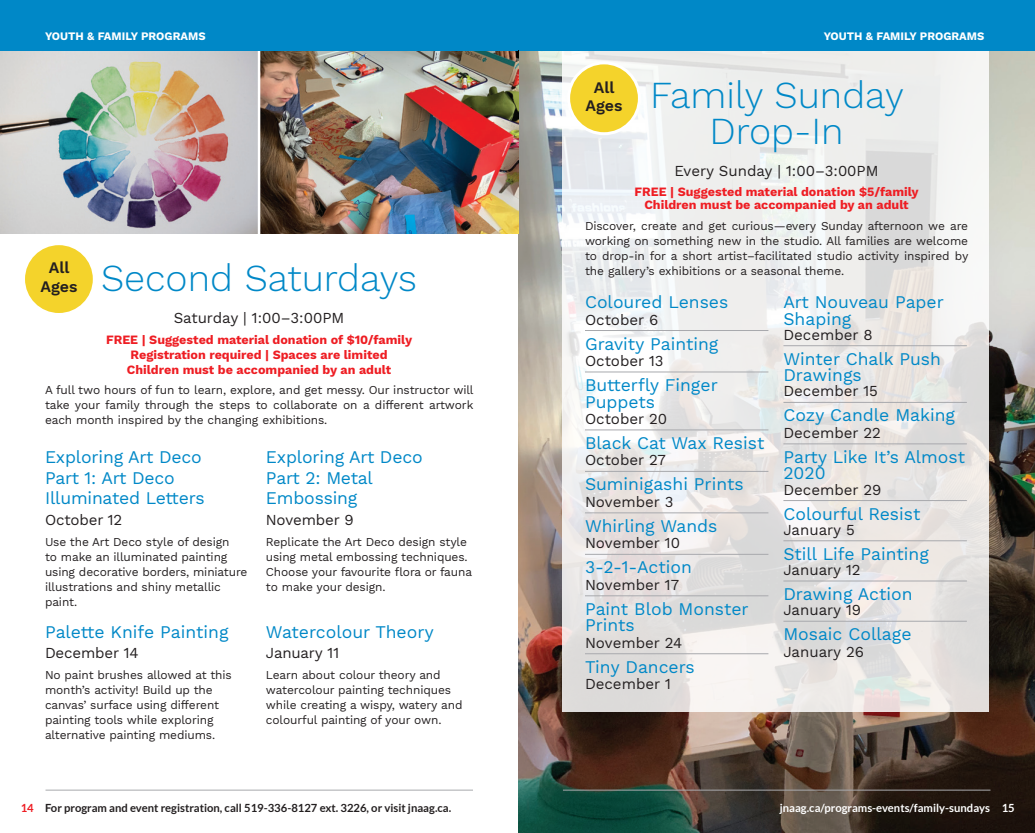
<style>
.page{position:relative;width:1035px;height:833px;background:#fff}
.page>*{position:absolute;margin:0;border:0;box-sizing:border-box;transform-origin:0 0}
.t1{font:300 37.5px/36.1px "Work Sans";color:#0088c7;text-align:center}
.t2{font:17.5px/16.5px "Work Sans";color:#0088c7}
.t3{font:600 15.75px/18.8px "Work Sans";color:#231f20;text-align:center}
.t4{font:15px "Work Sans";color:#231f20}
.t5{font:700 12.5px/15px "Work Sans";color:#ee1d23;text-align:center}
.t6{font:11.88px/15px "Work Sans";letter-spacing:-.01em;color:#231f20}
.t7{font:700 11.25px "Lato";color:#231f20}
.t8{font:700 11.25px "Lato";color:#fff}
.t9{font:700 11.25px "Work Sans";color:#fff}
.s1{color:#ee1d23}
</style>
<div class="page">
<img style="left:518px;top:51px;width:517px;height:781px">
<svg style="left:562px;top:51px;width:427px;height:660px"></svg>
<hr style="left:46px;top:789px;width:427px;height:1px;background:#a8a9ad">
<hr style="left:585px;top:330px;width:183px;height:1px;background:#a8a9ad">
<hr style="left:585px;top:371px;width:183px;height:1px;background:#a8a9ad">
<hr style="left:585px;top:429px;width:183px;height:1px;background:#a8a9ad">
<hr style="left:585px;top:471px;width:183px;height:1px;background:#a8a9ad">
<hr style="left:585px;top:512px;width:183px;height:1px;background:#a8a9ad">
<hr style="left:585px;top:554px;width:183px;height:1px;background:#a8a9ad">
<hr style="left:585px;top:595px;width:183px;height:1px;background:#a8a9ad">
<hr style="left:585px;top:653px;width:183px;height:1px;background:#a8a9ad">
<hr style="left:783px;top:345px;width:184px;height:1px;background:#a8a9ad">
<hr style="left:783px;top:402px;width:184px;height:1px;background:#a8a9ad">
<hr style="left:783px;top:443px;width:184px;height:1px;background:#a8a9ad">
<hr style="left:783px;top:500px;width:184px;height:1px;background:#a8a9ad">
<hr style="left:783px;top:540px;width:184px;height:1px;background:#a8a9ad">
<hr style="left:783px;top:580px;width:184px;height:1px;background:#a8a9ad">
<hr style="left:783px;top:621px;width:184px;height:1px;background:#a8a9ad">
<div style="left:569px;top:63px;width:70px;height:71px;background:#f4d32b;border-radius:50%"></div>
<div style="left:567px;top:61px;width:74px;height:74px;border:3px solid #fff;border-radius:50%"></div>
<div style="left:518px;top:0;width:517px;height:51px;background:#0088c7"></div>
<hr style="left:563px;top:789px;width:428px;height:1px;background:#a8a9ad">
<div style="left:24px;top:243px;width:70px;height:71px;background:#f4d32b;border-radius:50%"></div>
<div style="left:22px;top:242px;width:74px;height:74px;border:3px solid #fff;border-radius:50%"></div>
<img style="left:0;top:51px;width:518px;height:183px">
<hr style="left:258px;top:48px;width:2px;height:191px;background:#fff">
<div style="left:0;top:0;width:518px;height:51px;background:#0088c7"></div>
<p class="t9" style="left:45px;top:29px;width:162px">YOUTH &amp; FAMILY PROGRAMS</p>
<h3 class="t3" style="left:40px;top:259px;width:39px">All<br>Ages</h3>
<h1 class="t1" style="left:101px;top:262px;width:318px">Second Saturdays</h1>
<p class="t4" style="left:174px;top:309px;width:172px">Saturday | 1:00–3:00PM</p>
<p class="t5" style="left:106px;top:332px;width:308px">FREE | Suggested material donation of $10/family<br>Registration required | Spaces are limited<br>Children must be accompanied by an adult</p>
<p class="t6" style="left:45px;top:383px;width:430px;text-align:justify">A full two hours of fun to learn, explore, and get messy. Our instructor will take your family through the steps to collaborate on a different artwork each month inspired by the changing exhibitions.</p>
<h2 class="t2" style="left:45px;top:447px;width:161px;line-height:20.6px">Exploring Art Deco<br>Part 1: Art Deco<br>Illuminated Letters</h2>
<p class="t4" style="left:45px;top:511px;width:79px">October 12</p>
<p class="t6" style="left:45px;top:534px;width:204px">Use the Art Deco style of design<br>to make an illuminated painting using decorative borders, miniature illustrations and shiny metallic paint.</p>
<h2 class="t2" style="left:45px;top:624px;width:185px">Palette Knife Painting</h2>
<p class="t4" style="left:45px;top:644px;width:95px">December 14</p>
<p class="t6" style="left:45px;top:667px;width:188px">No paint brushes allowed at this month’s activity! Build up the canvas’ surface using different painting tools while exploring alternative painting mediums.</p>
<h2 class="t2" style="left:266px;top:447px;width:158px;line-height:20.6px">Exploring Art Deco<br>Part 2: Metal<br>Embossing</h2>
<p class="t4" style="left:266px;top:511px;width:89px">November 9</p>
<p class="t6" style="left:266px;top:534px;width:208px">Replicate the Art Deco design style using metal embossing techniques.<br>Choose your favourite flora or fauna to make your design.</p>
<h2 class="t2" style="left:266px;top:624px;width:169px">Watercolour Theory</h2>
<p class="t4" style="left:266px;top:644px;width:75px">January 11</p>
<p class="t6" style="left:266px;top:668px;width:198px">Learn about colour theory and watercolour painting techniques while creating a wispy, watery and colourful painting of your own.</p>
<p class="t7" style="left:21px;top:801px;width:432px"><span class="s1">14</span> For program and event registration, call 519-336-8127 ext. 3226, or visit jnaag.ca.</p>
<p class="t9" style="left:824px;top:29px;width:162px">YOUTH &amp; FAMILY PROGRAMS</p>
<h1 class="t1" style="left:650px;top:79px;width:255px">Family Sunday<br>Drop-In</h1>
<p class="t4" style="left:675px;top:162px;width:206px">Every Sunday | 1:00–3:00PM</p>
<p class="t5" style="left:635px;top:185px;width:286px;line-height:13.8px">FREE | Suggested material donation $5/family<br>Children must be accompanied by an adult</p>
<p class="t6" style="left:585px;top:219px;width:385px;text-align:justify">Discover, create and get curious—every Sunday afternoon we are working on something new in the studio. All families are welcome to drop-in for a short artist–facilitated studio activity inspired by the gallery’s exhibitions or a seasonal theme.</p>
<h2 class="t2" style="left:585px;top:294px;width:145px">Coloured Lenses</h2>
<p class="t4" style="left:585px;top:310px;width:75px">October 6</p>
<h2 class="t2" style="left:585px;top:336px;width:135px">Gravity Painting</h2>
<p class="t4" style="left:585px;top:352px;width:80px">October 13</p>
<h2 class="t2" style="left:585px;top:377px;width:134px">Butterfly Finger<br>Puppets</h2>
<p class="t4" style="left:585px;top:410px;width:84px">October 20</p>
<h2 class="t2" style="left:585px;top:435px;width:181px">Black Cat Wax Resist</h2>
<p class="t4" style="left:585px;top:451px;width:82px">October 27</p>
<h2 class="t2" style="left:585px;top:477px;width:160px">Suminigashi Prints</h2>
<p class="t4" style="left:585px;top:493px;width:90px">November 3</p>
<h2 class="t2" style="left:585px;top:518px;width:134px">Whirling Wands</h2>
<p class="t4" style="left:585px;top:534px;width:97px">November 10</p>
<h2 class="t2" style="left:585px;top:560px;width:108px">3-2-1-Action</h2>
<p class="t4" style="left:585px;top:576px;width:96px">November 17</p>
<h2 class="t2" style="left:585px;top:601px;width:165px">Paint Blob Monster<br>Prints</h2>
<p class="t4" style="left:585px;top:633px;width:99px">November 24</p>
<h2 class="t2" style="left:585px;top:659px;width:111px">Tiny Dancers</h2>
<p class="t4" style="left:585px;top:675px;width:87px">December 1</p>
<h3 class="t3" style="left:586px;top:79px;width:39px">All<br>Ages</h3>
<h2 class="t2" style="left:783px;top:294px;width:162px">Art Nouveau Paper<br>Shaping</h2>
<p class="t4" style="left:783px;top:326px;width:91px">December 8</p>
<h2 class="t2" style="left:783px;top:351px;width:159px">Winter Chalk Push<br>Drawings</h2>
<p class="t4" style="left:783px;top:382px;width:96px">December 15</p>
<h2 class="t2" style="left:783px;top:408px;width:173px">Cozy Candle Making</h2>
<p class="t4" style="left:783px;top:424px;width:99px">December 22</p>
<h2 class="t2" style="left:783px;top:449px;width:183px">Party Like It’s Almost<br>2020</h2>
<p class="t4" style="left:783px;top:480px;width:100px">December 29</p>
<h2 class="t2" style="left:783px;top:506px;width:138px">Colourful Resist</h2>
<p class="t4" style="left:783px;top:521px;width:73px">January 5</p>
<h2 class="t2" style="left:783px;top:546px;width:147px">Still Life Painting</h2>
<p class="t4" style="left:783px;top:561px;width:79px">January 12</p>
<h2 class="t2" style="left:783px;top:586px;width:131px">Drawing Action</h2>
<p class="t4" style="left:783px;top:601px;width:79px">January 19</p>
<h2 class="t2" style="left:783px;top:626px;width:130px">Mosaic Collage</h2>
<p class="t4" style="left:783px;top:642px;width:82px">January 26</p>
<p class="t8" style="left:780px;top:801px;width:237px">jnaag.ca/programs-events/family-sundays 15</p>
</div>
